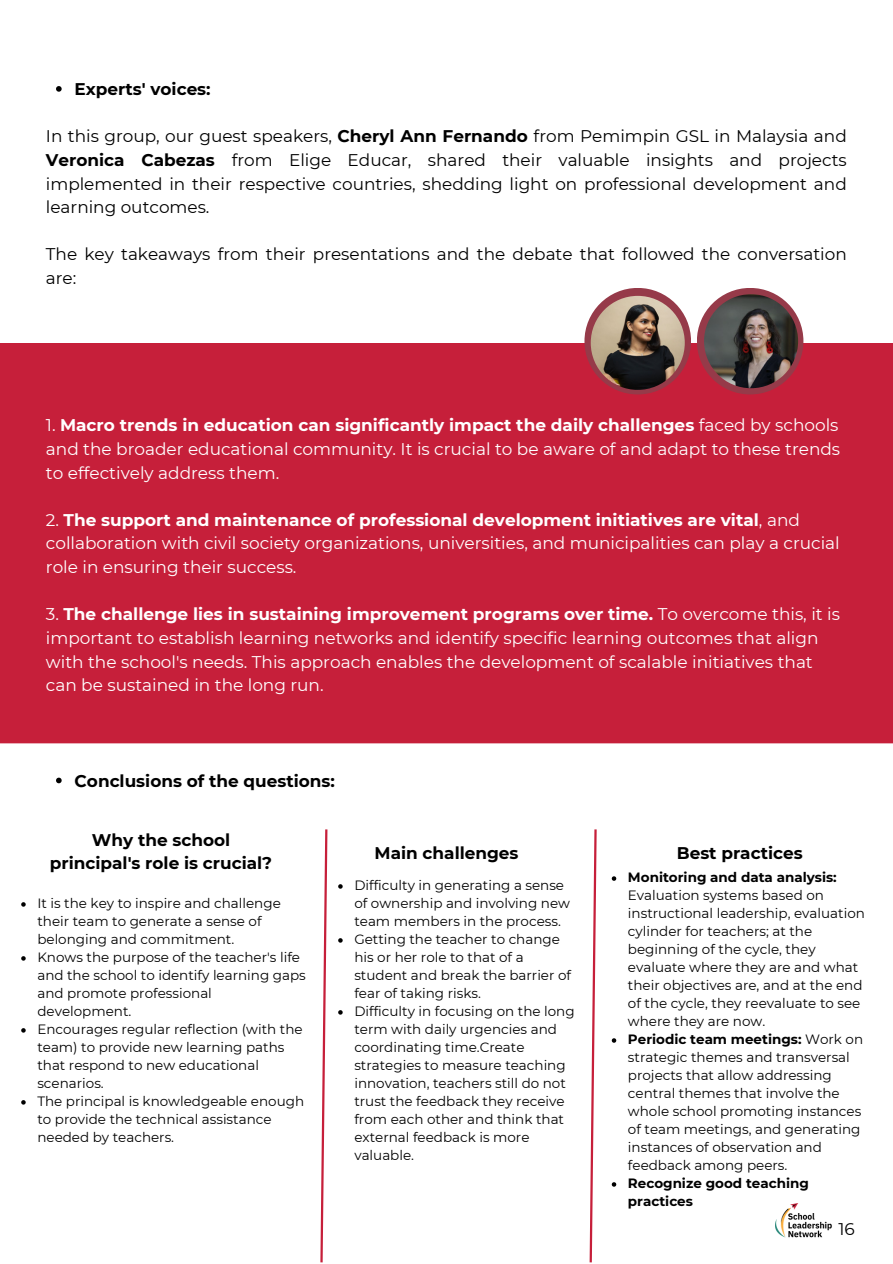
<style>
.page{position:relative;width:893px;height:1264px;background:#fff}
.page>*{position:absolute;margin:0;border:0;box-sizing:border-box;transform-origin:0 0}
.t1{font:16.95px/23.5px "Montserrat";color:#fff}
.t2{font:16.8px/23.5px "Montserrat";color:#000;text-align:justify}
.t3{font:700 16.8px/23.5px "Montserrat";color:#000;text-align:center}
.t4{font:13.5px/18px "Montserrat";color:#000}
.t5{font:700 13.5px/18px "Montserrat";color:#000}
.s1{font-weight:700}
</style>
<div class="page">
<div style="left:0;top:343px;width:892px;height:400px;background:#c61f3a"></div>
<svg style="left:56px;top:86px;width:6px;height:6px"></svg>
<div style="left:584px;top:288px;width:107px;height:106px;background:#963a49;border-radius:50%"></div>
<div style="left:696px;top:288px;width:107px;height:106px;background:#963a49;border-radius:50%"></div>
<img style="left:590px;top:296px;width:94px;height:94px;border-radius:50%">
<img style="left:704px;top:294px;width:94px;height:94px;border-radius:50%">
<svg style="left:56px;top:777px;width:6px;height:6px"></svg>
<svg style="left:589px;top:829px;width:8px;height:433px"></svg>
<svg style="left:21px;top:902px;width:5px;height:4px"></svg>
<svg style="left:21px;top:956px;width:5px;height:4px"></svg>
<svg style="left:21px;top:1028px;width:5px;height:4px"></svg>
<svg style="left:21px;top:1100px;width:5px;height:4px"></svg>
<svg style="left:338px;top:884px;width:4px;height:4px"></svg>
<svg style="left:338px;top:938px;width:4px;height:4px"></svg>
<svg style="left:338px;top:1010px;width:4px;height:4px"></svg>
<svg style="left:611px;top:876px;width:5px;height:4px"></svg>
<svg style="left:611px;top:1038px;width:5px;height:4px"></svg>
<svg style="left:611px;top:1182px;width:5px;height:4px"></svg>
<svg style="left:320px;top:829px;width:8px;height:433px"></svg>
<img style="left:775px;top:1203px;width:57px;height:35px">
<p class="t3" style="left:75px;top:77px;width:138px">Experts' voices:</p>
<p class="t2" style="left:46px;top:124px;width:802px">In this group, our guest speakers, <span class="s1">Cheryl Ann Fernando</span> from Pemimpin GSL in Malaysia and <span class="s1">Veronica Cabezas</span> from Elige Educar, shared their valuable insights and projects implemented in their respective countries, shedding light on professional development and learning outcomes.</p>
<p class="t2" style="left:46px;top:242px;width:802px">The key takeaways from their presentations and the debate that followed the conversation are:</p>
<p class="t1" style="left:46px;top:413px;width:795px;text-align:justify">1. <span class="s1">Macro trends in education can significantly impact the daily challenges</span> faced by schools and the broader educational community. It is crucial to be aware of and adapt to these trends to effectively address them.</p>
<p class="t1" style="left:46px;top:508px;width:795px">2. <span class="s1">The support and maintenance of professional development initiatives are vital</span>, and collaboration with civil society organizations, universities, and municipalities can play a crucial role in ensuring their success.</p>
<p class="t1" style="left:46px;top:602px;width:795px">3. <span class="s1">The challenge lies in sustaining improvement programs over time.</span> To overcome this, it is important to establish learning networks and identify specific learning outcomes that align with the school's needs. This approach enables the development of scalable initiatives that can be sustained in the long run.</p>
<p class="t3" style="left:75px;top:768px;width:262px">Conclusions of the questions:</p>
<p class="t3" style="left:50px;top:827px;width:224px">Why the school principal's role is crucial?</p>
<p class="t4" style="left:37px;top:894px;width:245px">It is the key to inspire and challenge their team to generate a sense of belonging and commitment.</p>
<p class="t4" style="left:37px;top:947px;width:270px">Knows the purpose of the teacher's life and the school to identify learning gaps and promote professional development.</p>
<p class="t4" style="left:37px;top:1019px;width:267px">Encourages regular reflection (with the team) to provide new learning paths that respond to new educational scenarios.</p>
<p class="t4" style="left:37px;top:1091px;width:268px">The principal is knowledgeable enough to provide the technical assistance needed by teachers.</p>
<p class="t3" style="left:374px;top:841px;width:145px">Main challenges</p>
<p class="t3" style="left:676px;top:841px;width:127px">Best practices</p>
<p class="t4" style="left:354px;top:876px;width:217px">Difficulty in generating a sense of ownership and involving new team members in the process.</p>
<p class="t4" style="left:354px;top:930px;width:218px">Getting the teacher to change his or her role to that of a student and break the barrier of fear of taking risks.</p>
<p class="t4" style="left:354px;top:1001px;width:222px">Difficulty in focusing on the long term with daily urgencies and coordinating time.Create strategies to measure teaching innovation, teachers still do not trust the feedback they receive from each other and think that external feedback is more valuable.</p>
<p class="t4" style="left:628px;top:868px;width:238px"><span class="s1">Monitoring and data analysis:<br></span>Evaluation systems based on instructional leadership, evaluation cylinder for teachers; at the beginning of the cycle, they evaluate where they are and what their objectives are, and at the end of the cycle, they reevaluate to see where they are now.</p>
<p class="t4" style="left:628px;top:1030px;width:237px"><span class="s1">Periodic team meetings:</span> Work on strategic themes and transversal projects that allow addressing central themes that involve the whole school promoting instances of team meetings, and generating instances of observation and feedback among peers.</p>
<p class="t5" style="left:628px;top:1173px;width:182px">Recognize good teaching practices</p>
<p class="t2" style="left:838px;top:1217px;width:18px">16</p>
</div>
